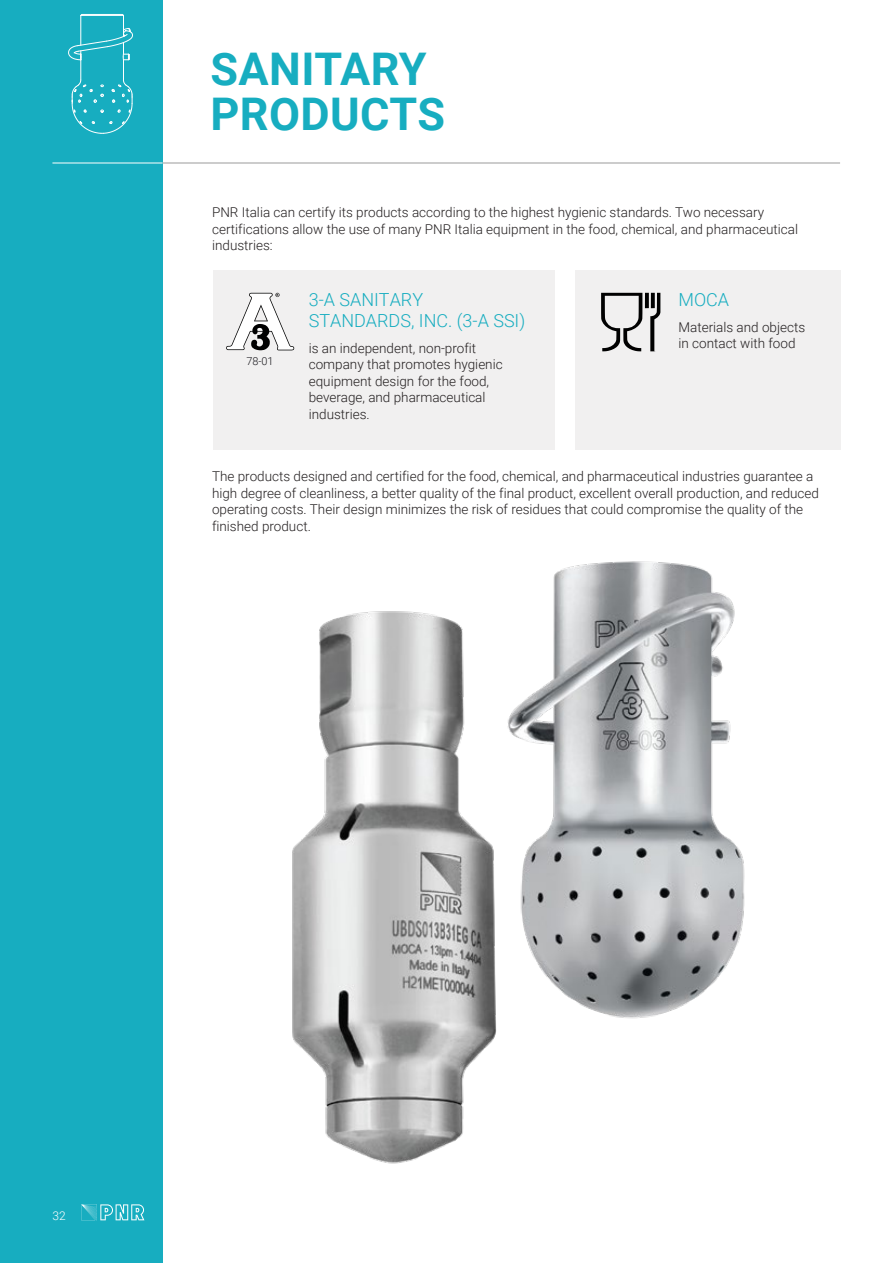
<style>
.page{position:relative;width:893px;height:1263px;background:#fff}
.page>*{position:absolute;margin:0;border:0;box-sizing:border-box;transform-origin:0 0}
.t1{font:700 45px/45px "Roboto";letter-spacing:.01em;color:#17adc0}
.t2{font:300 18px/21px "Roboto";color:#17adc0}
.t3{font:300 13.5px/16.5px "Roboto";color:#231f20}
.t4{font:300 12px "Roboto";color:#fff}
.t5{font:300 10.95px "Roboto";color:#19181d}
</style>
<div class="page">
<img style="left:292px;top:611px;width:205px;height:553px">
<img style="left:508px;top:561px;width:237px;height:458px">
<div style="left:213px;top:270px;width:341px;height:180px;background:#f1f0f0"></div>
<div style="left:575px;top:270px;width:265px;height:180px;background:#f1f0f0"></div>
<div style="left:0;top:0;width:163px;height:1263px;background:#17adc0"></div>
<hr style="left:163px;top:163px;width:677px;height:1px;background:#9a9a9a">
<hr style="left:52px;top:163px;width:111px;height:1px;background:#fff">
<svg style="left:81px;top:1204px;width:63px;height:16px"></svg>
<svg style="left:68px;top:14px;width:65px;height:120px"></svg>
<hr style="left:81px;top:15px;width:42px;height:1px;background:#fff">
<hr style="left:82px;top:14px;width:41px;height:1px;background:#fff">
<svg style="left:226px;top:293px;width:68px;height:57px"></svg>
<svg style="left:601px;top:293px;width:59px;height:58px"></svg>
<h1 class="t1" style="left:210px;top:45px;width:236px">SANITARY<br>PRODUCTS</h1>
<p class="t3" style="left:212px;top:204px;width:587px">PNR Italia can certify its products according to the highest hygienic standards. Two necessary certifications allow the use of many PNR Italia equipment in the food, chemical, and pharmaceutical industries:</p>
<p class="t5" style="left:246px;top:353px;width:29px">78-01</p>
<h2 class="t2" style="left:309px;top:289px;width:218px">3-A SANITARY<br>STANDARDS, INC. (3-A SSI)</h2>
<p class="t3" style="left:309px;top:339px;width:195px">is an independent, non-profit company that promotes hygienic equipment design for the food, beverage, and pharmaceutical industries.</p>
<h2 class="t2" style="left:678px;top:289px;width:52px">MOCA</h2>
<p class="t3" style="left:678px;top:318px;width:128px">Materials and objects in contact with food</p>
<p class="t3" style="left:212px;top:468px;width:608px">The products designed and certified for the food, chemical, and pharmaceutical industries guarantee a high degree of cleanliness, a better quality of the final product, excellent overall production, and reduced operating costs. Their design minimizes the risk of residues that could compromise the quality of the finished product.</p>
<p class="t4" style="left:52px;top:1208px;width:15px">32</p>
</div>
